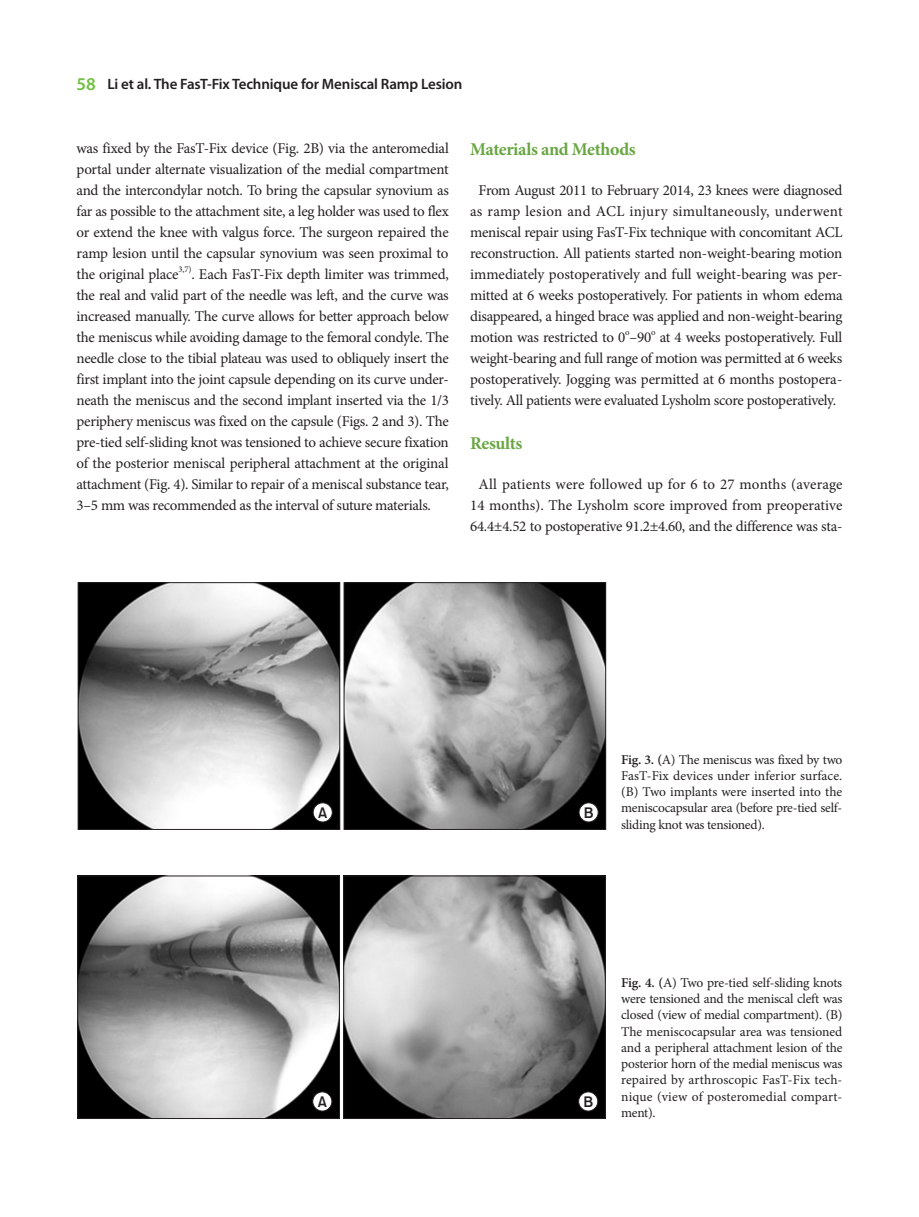
<style>
.page{position:relative;width:919px;height:1217px;background:#fff}
.page>*{position:absolute;margin:0;border:0;box-sizing:border-box;transform-origin:0 0}
.서론{font:700 18px "Minion Pro";letter-spacing:-.02em;color:#69a643}
.본문{font:15px/21px "Minion Pro";letter-spacing:-.015em;color:#231f20;text-align:justify}
.머리말짝수{font:600 15px "Myriad Pro";letter-spacing:-.01em;color:#231f20}
.t1{font:15px "Gothic 725 BT Bold A";color:#231f20}
.그림제목{font:13.5px/16.2px "Minion Pro";letter-spacing:-.015em;color:#231f20;text-align:justify}
.본문-2{font:8.7px "Minion Pro";color:#231f20}
.s1{font-size:18px;color:#71bf44}
.s2{font-weight:600}
</style>
<div class="page">
<svg style="left:77px;top:875px;width:528px;height:243px;background:#8d8c8c"></svg>
<div style="left:313px;top:1091px;width:19px;height:19px;background:#fff;border-radius:50%"></div>
<div style="left:312px;top:1091px;width:20px;height:19px;border:1px solid #231f20;border-radius:50%"></div>
<div style="left:578px;top:1091px;width:19px;height:19px;background:#fff;border-radius:50%"></div>
<div style="left:578px;top:1091px;width:20px;height:19px;border:1px solid #231f20;border-radius:50%"></div>
<svg style="left:78px;top:582px;width:528px;height:247px;background:#929292"></svg>
<div style="left:313px;top:802px;width:19px;height:19px;background:#fff;border-radius:50%"></div>
<div style="left:313px;top:802px;width:19px;height:20px;border:1px solid #231f20;border-radius:50%"></div>
<div style="left:579px;top:802px;width:19px;height:19px;background:#fff;border-radius:50%"></div>
<div style="left:578px;top:802px;width:20px;height:20px;border:1px solid #231f20;border-radius:50%"></div>
<p class="머리말짝수" style="left:77px;top:74px;width:387px"><span class="s1">58</span> Li et al. The FasT-Fix Technique for Meniscal Ramp Lesion</p>
<p class="본문" style="left:77px;top:137px;width:374px">was fixed by the FasT-Fix device (Fig. 2B) via the anteromedial portal under alternate visualization of the medial compartment and the intercondylar notch. To bring the capsular synovium as far as possible to the attachment site, a leg holder was used to flex or extend the knee with valgus force. The surgeon repaired the ramp lesion until the capsular synovium was seen proximal to the original place</p>
<p class="본문-2" style="left:178px;top:263px;width:15px">3,7)</p>
<p class="본문" style="left:77px;top:263px;width:374px;text-indent:115px">. Each FasT-Fix depth limiter was trimmed, the real and valid part of the needle was left, and the curve was increased manually. The curve allows for better approach below the meniscus while avoiding damage to the femoral condyle. The needle close to the tibial plateau was used to obliquely insert the first implant into the joint capsule depending on its curve under&shy;neath the meniscus and the second implant inserted via the 1/3 periphery meniscus was fixed on the capsule (Figs. 2 and 3). The pre-tied self-sliding knot was tensioned to achieve secure fixation of the posterior meniscal peripheral attachment at the original attachment (Fig. 4). Similar to repair of a meniscal substance tear, 3–5 mm was recommended as the interval of suture materials.</p>
<p class="서론" style="left:470px;top:137px;width:167px">Materials and Methods</p>
<p class="본문" style="left:470px;top:179px;width:374px;text-indent:9px">From August 2011 to February 2014, 23 knees were diagnosed as ramp lesion and ACL injury simultaneously, underwent meniscal repair using FasT-Fix technique with concomitant ACL reconstruction. All patients started non-weight-bearing motion immediately postoperatively and full weight-bearing was per&shy;mitted at 6 weeks postoperatively. For patients in whom edema disappeared, a hinged brace was applied and non-weight-bearing motion was restricted to 0 –90</p>
<p class="본문-2" style="left:625px;top:326px;width:6px">o</p>
<p class="본문-2" style="left:651px;top:326px;width:6px">o</p>
<p class="본문" style="left:470px;top:326px;width:374px;text-indent:189px">at 4 weeks postoperatively. Full weight-bearing and full range of motion was permitted at 6 weeks postoperatively. Jogging was permitted at 6 months postopera&shy;tively. All patients were evaluated Lysholm score postoperatively.</p>
<p class="서론" style="left:470px;top:431px;width:54px">Results</p>
<p class="본문" style="left:470px;top:473px;width:374px;text-align:center">All patients were followed up for 6 to 27 months (average<br>14 months). The Lysholm score improved from preoperative<br>64.4±4.52 to postoperative 91.2±4.60, and the difference was sta-</p>
<p class="t1" style="left:318px;top:803px;width:11px">A</p>
<p class="t1" style="left:583px;top:803px;width:11px">B</p>
<p class="그림제목" style="left:621px;top:751px;width:223px"><span class="s2">Fig. 3. (</span>A) The meniscus was fixed by two FasT-Fix devices under inferior surface. (B) Two implants were inserted into the meniscocapsular area (before pre-tied self&shy;sliding knot was tensioned).</p>
<p class="t1" style="left:318px;top:1092px;width:11px">A</p>
<p class="t1" style="left:583px;top:1092px;width:11px">B</p>
<p class="그림제목" style="left:621px;top:974px;width:223px"><span class="s2">Fig. 4. (</span>A) Two pre-tied self-sliding knots were tensioned and the meniscal cleft was closed (view of medial compartment). (B)<br>The meniscocapsular area was tensioned and a peripheral attachment lesion of the posterior horn of the medial meniscus was repaired by arthroscopic FasT-Fix tech&shy;nique (view of posteromedial compart&shy;ment).</p>
</div>
